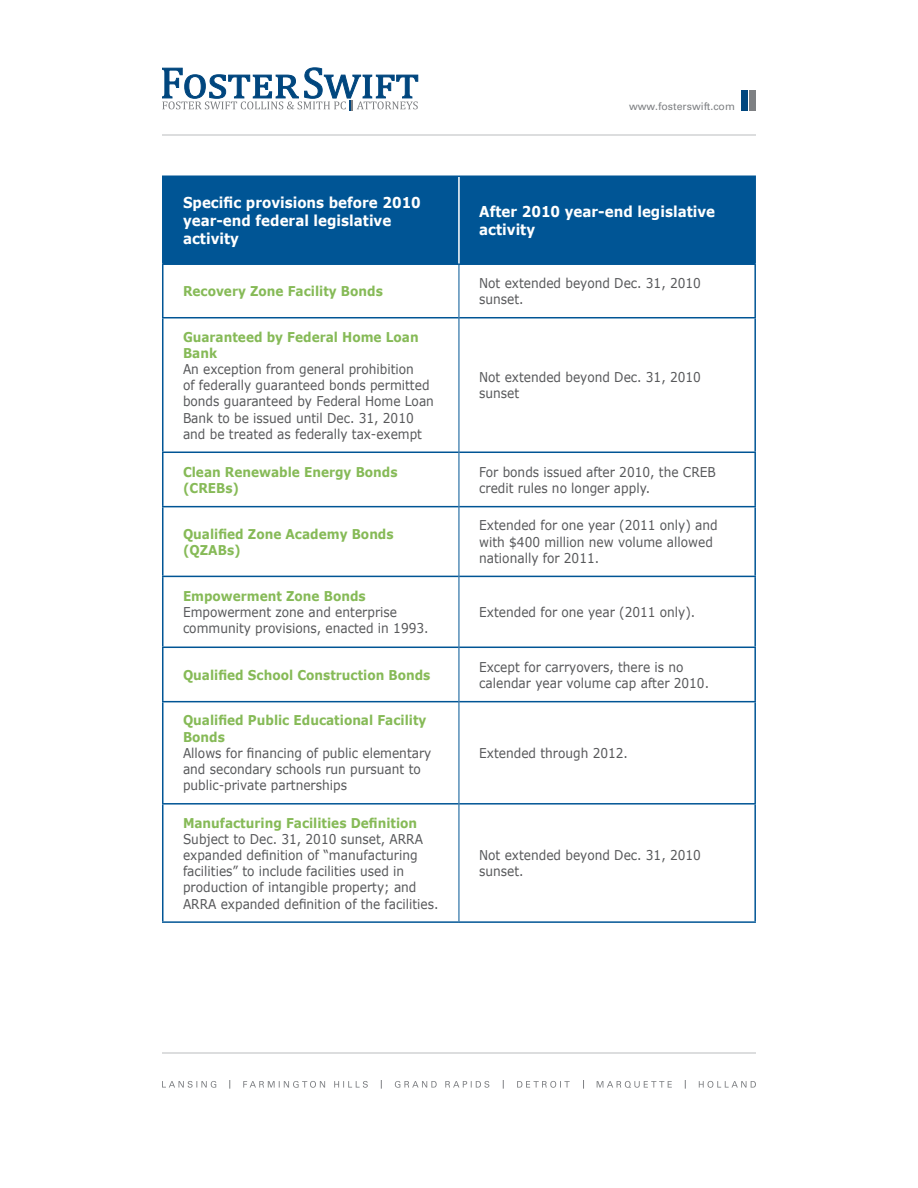
<style>
.page{position:relative;width:918px;height:1188px;background:#fff}
.page>*{position:absolute;margin:0;border:0;box-sizing:border-box;transform-origin:0 0}
.t1{font:700 15px/18px "Verdana";color:#fff;scale:.9 1}
.t2{font:13.5px/16.2px "Verdana";color:#57585a;scale:.9 1}
.t3{font:700 13.5px/16.2px "Verdana";color:#86ba57;scale:.9 1}
.t4{font:10.5px "Univers LT Std";color:#7e8083}
</style>
<div class="page">
<svg style="left:162px;top:68px;width:256px;height:42px"></svg>
<div style="left:741px;top:90px;width:7px;height:20px;background:#00467e"></div>
<div style="left:749px;top:90px;width:7px;height:20px;background:#7e8083"></div>
<hr style="left:162px;top:135px;width:594px;height:1px;background:#bbbcbf">
<hr style="left:162px;top:1053px;width:594px;height:1px;background:#bbbcbf">
<svg style="left:162px;top:1081px;width:54px;height:7px"></svg>
<svg style="left:243px;top:1081px;width:125px;height:7px"></svg>
<svg style="left:395px;top:1081px;width:94px;height:7px"></svg>
<svg style="left:517px;top:1081px;width:53px;height:7px"></svg>
<svg style="left:597px;top:1081px;width:75px;height:7px"></svg>
<svg style="left:699px;top:1081px;width:57px;height:7px"></svg>
<div style="left:164px;top:177px;width:590px;height:86px;background:#005595"></div>
<hr style="left:162px;top:265px;width:2px;height:52px;background:#005595">
<hr style="left:754px;top:265px;width:2px;height:52px;background:#005595">
<hr style="left:162px;top:317px;width:297px;height:1px;background:#005595">
<hr style="left:162px;top:318px;width:2px;height:134px;background:#005595">
<hr style="left:459px;top:317px;width:297px;height:1px;background:#005595">
<hr style="left:754px;top:318px;width:2px;height:134px;background:#005595">
<hr style="left:162px;top:452px;width:297px;height:1px;background:#005595">
<hr style="left:162px;top:453px;width:2px;height:53px;background:#005595">
<hr style="left:459px;top:452px;width:297px;height:1px;background:#005595">
<hr style="left:754px;top:453px;width:2px;height:53px;background:#005595">
<hr style="left:162px;top:506px;width:297px;height:1px;background:#005595">
<hr style="left:162px;top:507px;width:2px;height:69px;background:#005595">
<hr style="left:459px;top:506px;width:297px;height:1px;background:#005595">
<hr style="left:754px;top:507px;width:2px;height:69px;background:#005595">
<hr style="left:162px;top:576px;width:297px;height:1px;background:#005595">
<hr style="left:162px;top:577px;width:2px;height:70px;background:#005595">
<hr style="left:459px;top:576px;width:297px;height:1px;background:#005595">
<hr style="left:754px;top:577px;width:2px;height:70px;background:#005595">
<hr style="left:162px;top:647px;width:297px;height:1px;background:#005595">
<hr style="left:162px;top:648px;width:2px;height:53px;background:#005595">
<hr style="left:459px;top:647px;width:297px;height:1px;background:#005595">
<hr style="left:754px;top:648px;width:2px;height:53px;background:#005595">
<hr style="left:162px;top:701px;width:297px;height:1px;background:#005595">
<hr style="left:162px;top:702px;width:2px;height:101px;background:#005595">
<hr style="left:459px;top:701px;width:297px;height:1px;background:#005595">
<hr style="left:754px;top:702px;width:2px;height:101px;background:#005595">
<hr style="left:162px;top:803px;width:297px;height:2px;background:#005595">
<hr style="left:162px;top:805px;width:2px;height:116px;background:#005595">
<hr style="left:459px;top:803px;width:297px;height:2px;background:#005595">
<hr style="left:754px;top:805px;width:2px;height:116px;background:#005595">
<hr style="left:162px;top:921px;width:297px;height:2px;background:#005595">
<hr style="left:459px;top:921px;width:297px;height:2px;background:#005595">
<hr style="left:459px;top:265px;width:1px;height:53px;background:#005595">
<hr style="left:459px;top:318px;width:1px;height:134px;background:#005595">
<hr style="left:459px;top:452px;width:1px;height:55px;background:#005595">
<hr style="left:459px;top:507px;width:1px;height:69px;background:#005595">
<hr style="left:459px;top:576px;width:1px;height:71px;background:#005595">
<hr style="left:459px;top:647px;width:1px;height:55px;background:#005595">
<hr style="left:459px;top:702px;width:1px;height:102px;background:#005595">
<hr style="left:459px;top:804px;width:1px;height:117px;background:#005595">
<hr style="left:162px;top:176px;width:297px;height:1px;background:#005595">
<hr style="left:162px;top:177px;width:2px;height:86px;background:#005595">
<hr style="left:459px;top:176px;width:297px;height:1px;background:#005595">
<hr style="left:754px;top:177px;width:2px;height:86px;background:#005595">
<hr style="left:162px;top:263px;width:297px;height:2px;background:#005595">
<hr style="left:459px;top:263px;width:297px;height:2px;background:#005595">
<hr style="left:458px;top:177px;width:2px;height:86px;background:#fff">
<p class="t4" style="left:629px;top:101px;width:107px">www.fosterswift.com</p>
<p class="t1" style="left:183px;top:193px;width:266px">Specific provisions before 2010 year-end federal legislative activity</p>
<p class="t1" style="left:479px;top:202px;width:264px">After 2010 year-end legislative activity</p>
<p class="t3" style="left:183px;top:283px;width:224px">Recovery Zone Facility Bonds</p>
<p class="t2" style="left:479px;top:275px;width:248px">Not extended beyond Dec. 31, 2010 sunset.</p>
<p class="t3" style="left:183px;top:328px;width:263px">Guaranteed by Federal Home Loan<br>Bank</p>
<p class="t2" style="left:183px;top:361px;width:280px">An exception from general prohibition<br>of federally guaranteed bonds permitted bonds guaranteed by Federal Home Loan Bank to be issued until Dec. 31, 2010 and be treated as federally tax-exempt</p>
<p class="t2" style="left:479px;top:369px;width:248px">Not extended beyond Dec. 31, 2010 sunset</p>
<p class="t3" style="left:183px;top:463px;width:240px">Clean Renewable Energy Bonds (CREBs)</p>
<p class="t2" style="left:479px;top:463px;width:264px">For bonds issued after 2010, the CREB credit rules no longer apply.</p>
<p class="t3" style="left:183px;top:525px;width:236px">Qualified Zone Academy Bonds (QZABs)</p>
<p class="t2" style="left:479px;top:517px;width:267px">Extended for one year (2011 only) and with $400 million new volume allowed nationally for 2011.</p>
<p class="t3" style="left:183px;top:587px;width:205px">Empowerment Zone Bonds</p>
<p class="t2" style="left:183px;top:604px;width:274px">Empowerment zone and enterprise community provisions, enacted in 1993.</p>
<p class="t2" style="left:479px;top:604px;width:242px">Extended for one year (2011 only).</p>
<p class="t3" style="left:183px;top:666px;width:277px">Qualified School Construction Bonds</p>
<p class="t2" style="left:479px;top:658px;width:257px">Except for carryovers, there is no calendar year volume cap after 2010.</p>
<p class="t3" style="left:183px;top:712px;width:272px">Qualified Public Educational Facility<br>Bonds</p>
<p class="t2" style="left:183px;top:744px;width:278px">Allows for financing of public elementary and secondary schools run pursuant to public-private partnerships</p>
<p class="t2" style="left:479px;top:744px;width:167px">Extended through 2012.</p>
<p class="t3" style="left:183px;top:814px;width:262px">Manufacturing Facilities Definition</p>
<p class="t2" style="left:183px;top:830px;width:286px">Subject to Dec. 31, 2010 sunset, ARRA expanded definition of “manufacturing facilities” to include facilities used in production of intangible property; and ARRA expanded definition of the facilities.</p>
<p class="t2" style="left:479px;top:847px;width:248px">Not extended beyond Dec. 31, 2010 sunset.</p>
</div>
